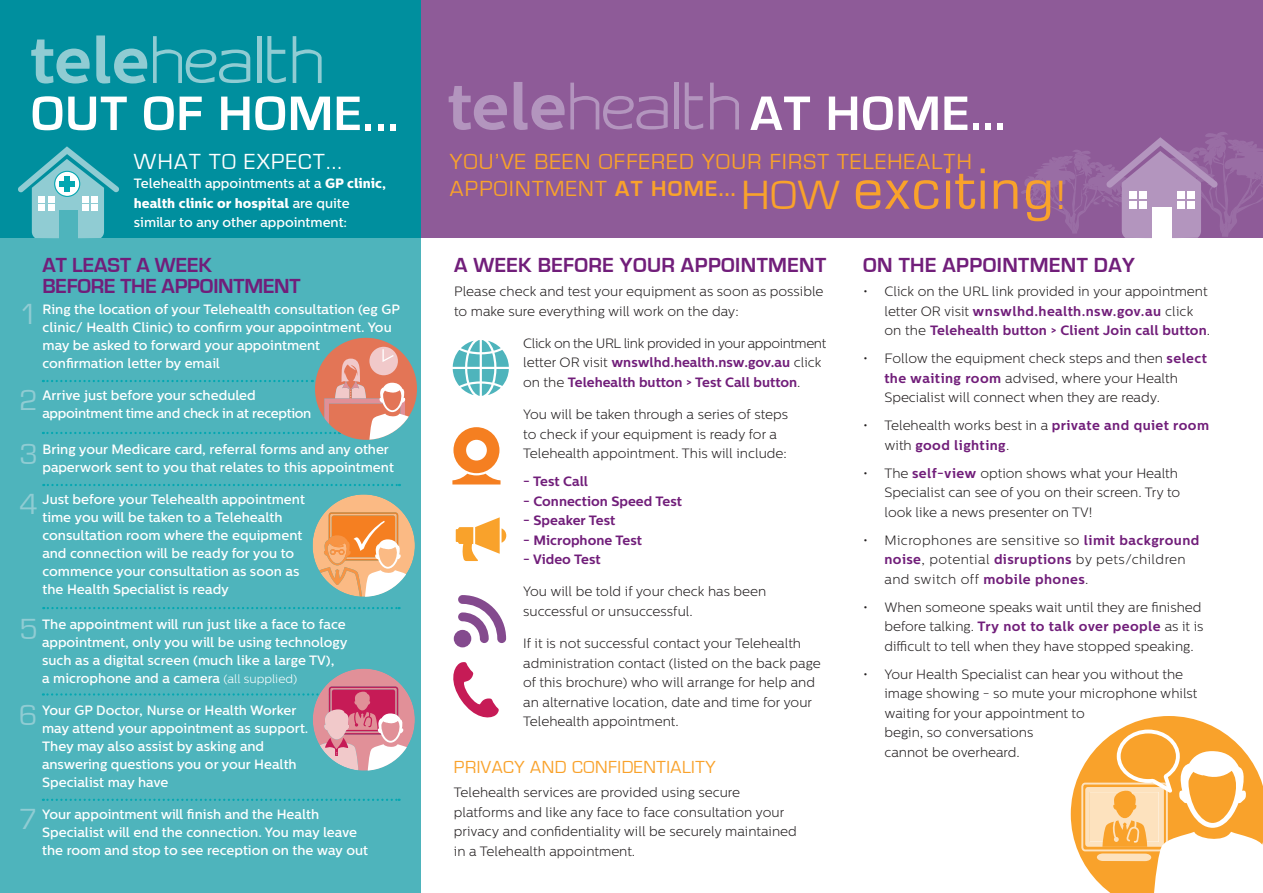
<style>
.page{position:relative;width:1263px;height:893px;background:#fff}
.page>*{position:absolute;margin:0;border:0;box-sizing:border-box;transform-origin:0 0}
.t1{font:60.3px "Eurostile";color:#f9a22b}
.t2{font:700 50.1px "Eurostile";color:#fff}
.t3{font:30px/53.8px "Eurostile";color:#90ccd3}
.t4{font:22.5px/27px "Eurostile";letter-spacing:.06em;color:#f9a22b}
.t5{font:22.5px "Eurostile";letter-spacing:.06em;color:#fff}
.t6{font:700 22.5px "Eurostile";color:#f9a22b}
.t7{font:700 21px "Eurostile";letter-spacing:.02em;color:#711e7a}
.t8{font:18px "Eurostile";letter-spacing:.03em;color:#f9a22b}
.t9{font:300 13.5px/19.5px "Centrale Sans";color:#231f20}
.t10{font:500 13.5px/18px "Centrale Sans";color:#fff}
.t11{font:300 13.5px/19.5px "Centrale Sans";letter-spacing:-.03em;color:#231f20}
.t12{font:300 13.5px/19.5px "Centrale Sans";letter-spacing:.03em;color:#231f20}
.t13{font:700 13.5px "Centrale Sans";color:#711e7a}
.t14{font:500 13.5px/18px "Centrale Sans";letter-spacing:-.02em;color:#fff}
.t15{font:700 13.5px/19.5px "Centrale Sans";letter-spacing:.03em;color:#711e7a}
.s1{font-weight:800}
.s2{font-weight:300;font-size:12px}
.s3{font-weight:700}
.s4{font-size:42.15px}
.s5{font-weight:700;color:#711e7a}
.s6{font-weight:300;color:#231f20}
</style>
<div class="page">
<div style="left:421px;top:0;width:842px;height:237px;background:#8e5b98"></div>
<svg style="left:1020px;top:132px;width:243px;height:106px"></svg>
<div style="left:1152px;top:207px;width:20px;height:33px;background:#fff"></div>
<div style="left:1129px;top:191px;width:7px;height:8px;background:#fff"></div>
<div style="left:1129px;top:201px;width:7px;height:7px;background:#fff"></div>
<div style="left:1139px;top:191px;width:8px;height:8px;background:#fff"></div>
<div style="left:1139px;top:201px;width:8px;height:7px;background:#fff"></div>
<div style="left:1177px;top:191px;width:7px;height:8px;background:#fff"></div>
<div style="left:1177px;top:201px;width:7px;height:7px;background:#fff"></div>
<div style="left:1187px;top:191px;width:7px;height:8px;background:#fff"></div>
<div style="left:1187px;top:201px;width:7px;height:7px;background:#fff"></div>
<div style="left:0;top:0;width:421px;height:893px;background:#4eb4bc"></div>
<div style="left:0;top:0;width:421px;height:237px;background:#008f9e"></div>
<svg style="left:43px;top:484px;width:357px;height:2px"></svg>
<svg style="left:43px;top:607px;width:357px;height:2px"></svg>
<svg style="left:43px;top:799px;width:357px;height:2px"></svg>
<svg style="left:43px;top:338px;width:374px;height:102px"></svg>
<svg style="left:313px;top:494px;width:102px;height:103px"></svg>
<svg style="left:43px;top:669px;width:372px;height:102px"></svg>
<svg style="left:452px;top:427px;width:48px;height:57px"></svg>
<div style="left:454px;top:630px;width:17px;height:17px;background:#844a8e;border-radius:50%"></div>
<svg style="left:458px;top:595px;width:48px;height:48px"></svg>
<svg style="left:453px;top:662px;width:46px;height:56px"></svg>
<svg style="left:453px;top:340px;width:56px;height:56px"></svg>
<svg style="left:456px;top:517px;width:50px;height:44px"></svg>
<svg style="left:1071px;top:716px;width:192px;height:177px"></svg>
<hr style="left:674px;top:82px;width:4px;height:47px;background:#b395be">
<svg style="left:685px;top:82px;width:18px;height:47px"></svg>
<svg style="left:710px;top:83px;width:29px;height:46px"></svg>
<svg style="left:449px;top:86px;width:58px;height:44px"></svg>
<svg style="left:514px;top:82px;width:154px;height:48px"></svg>
<svg style="left:18px;top:146px;width:101px;height:92px"></svg>
<div style="left:64px;top:176px;width:6px;height:15px;background:#03a7b1"></div>
<div style="left:60px;top:181px;width:15px;height:6px;background:#03a7b1"></div>
<svg style="left:153px;top:36px;width:97px;height:47px"></svg>
<hr style="left:257px;top:36px;width:4px;height:47px;background:#90ccd3">
<svg style="left:267px;top:36px;width:19px;height:47px"></svg>
<svg style="left:293px;top:36px;width:29px;height:47px"></svg>
<svg style="left:31px;top:40px;width:59px;height:44px"></svg>
<svg style="left:96px;top:35px;width:51px;height:49px"></svg>
<h2 class="t2" style="left:31px;top:86px;width:33px">OUT</h2>
<h2 class="t2" style="left:143px;top:86px;width:148px">OF HOME</h2>
<h2 class="t2" style="left:363px;top:86px;width:36px">...</h2>
<h3 class="t5" style="left:134px;top:149px;width:209px">WHAT TO EXPECT...</h3>
<p class="t10" style="left:134px;top:174px;width:254px;line-height:19.5px">Telehealth appointments at a <span class="s1">GP clinic, health clinic or hospital</span> are quite similar to any other appointment:</p>
<h3 class="t3" style="left:19px;top:288px;width:20px">1</h3>
<h3 class="t7" style="left:43px;top:254px;width:43px">AT LEAST</h3>
<h3 class="t7" style="left:136px;top:254px;width:53px">A WEEK</h3>
<h3 class="t7" style="left:43px;top:275px;width:49px">BEFORE</h3>
<h3 class="t7" style="left:120px;top:275px;width:55px">THE APPOINTMENT</h3>
<p class="t10" style="left:43px;top:300px;width:359px">Ring the location of your Telehealth consultation (eg GP clinic/ Health Clinic) to confirm your appointment. You may be asked to forward your appointment confirmation letter by email</p>
<h3 class="t3" style="left:19px;top:374px;width:20px">2<br>3</h3>
<h3 class="t3" style="left:19px;top:477px;width:20px">4</h3>
<p class="t14" style="left:43px;top:387px;width:270px">Arrive just before your scheduled appointment time and check in at reception</p>
<p class="t10" style="left:43px;top:441px;width:353px">Bring your Medicare card, referral forms and any other paperwork sent to you that relates to this appointment</p>
<p class="t10" style="left:43px;top:490px;width:264px">Just before your Telehealth appointment time you will be taken to a Telehealth consultation room where the equipment and connection will be ready for you to commence your consultation as soon as the Health Specialist is ready</p>
<p class="t10" style="left:42px;top:615px;width:307px">The appointment will run just like a face to face appointment, only you will be using technology such as a digital screen (much like a large TV),<br>a microphone and a camera <span class="s2">(all supplied)</span></p>
<p class="t10" style="left:42px;top:701px;width:268px">Your GP Doctor, Nurse or Health Worker may attend your appointment as support.<br>They may also assist by asking and answering questions you or your Health Specialist may have</p>
<p class="t10" style="left:42px;top:805px;width:327px">Your appointment will finish and the Health<br>Specialist will end the connection. You may leave the room and stop to see reception on the way out</p>
<h3 class="t3" style="left:19px;top:603px;width:20px">5</h3>
<h3 class="t3" style="left:19px;top:688px;width:20px">6</h3>
<h3 class="t3" style="left:19px;top:793px;width:20px">7</h3>
<h2 class="t2" style="left:750px;top:86px;width:148px">AT HOME</h2>
<h2 class="t2" style="left:971px;top:86px;width:36px">...</h2>
<h3 class="t4" style="left:450px;top:148px;width:524px">YOU’VE BEEN OFFERED YOUR FIRST TELEHEALTH<br>APPOINTMENT <span class="s3">AT HOME</span></h3>
<h3 class="t6" style="left:719px;top:176px;width:19px">...</h3>
<h1 class="t1" style="left:741px;top:156px;width:326px"><span class="s4">HOW</span> EXCITING<span class="s4">!</span></h1>
<h3 class="t7" style="left:454px;top:254px;width:374px">A WEEK BEFORE YOUR APPOINTMENT</h3>
<p class="t9" style="left:454px;top:282px;width:371px">Please check and test your equipment as soon as possible to make sure everything will work on the day:</p>
<p class="t11" style="left:523px;top:334px;width:304px">Click on the URL link provided in your appointment letter OR visit <span class="s5">wnswlhd.health.nsw.gov.au</span> click on the <span class="s5">Telehealth button &gt; Test Call button</span>.</p>
<p class="t9" style="left:523px;top:405px;width:266px">You will be taken through a series of steps to check if your equipment is ready for a<br>Telehealth appointment. This will include:</p>
<p class="t13" style="left:523px;top:473px;width:66px">- Test Call</p>
<p class="t13" style="left:523px;top:493px;width:160px">- Connection Speed Test</p>
<p class="t13" style="left:523px;top:512px;width:94px">- Speaker Test</p>
<p class="t13" style="left:523px;top:532px;width:120px">- Microphone Test</p>
<p class="t13" style="left:523px;top:551px;width:79px">- Video Test</p>
<p class="t9" style="left:523px;top:582px;width:245px">You will be told if your check has been successful or unsuccessful.</p>
<p class="t9" style="left:523px;top:634px;width:299px">If it is not successful contact your Telehealth administration contact (listed on the back page of this brochure) who will arrange for help and an alternative location, date and time for your Telehealth appointment.</p>
<h3 class="t8" style="left:454px;top:758px;width:263px">PRIVACY AN D CON FIDENTIALITY</h3>
<p class="t9" style="left:454px;top:783px;width:345px">Telehealth services are provided using secure platforms and like any face to face consultation your privacy and confidentiality will be securely maintained in a Telehealth appointment.</p>
<h3 class="t7" style="left:863px;top:254px;width:273px">ON THE APPOINTMENT DAY</h3>
<p class="t9" style="left:884px;top:282px;width:327px;text-indent:-21px">• Click on the URL link provided in your appointment letter OR visit <span class="s5">wnswlhd.health.nsw.gov.au</span> click on the <span class="s5">Telehealth button &gt; Client Join call button</span>.</p>
<p class="t9" style="left:884px;top:349px;width:324px;text-indent:-21px">• Follow the equipment check steps and then <span class="s5">select the waiting room</span> advised, where your Health<br>Specialist will connect when they are ready.</p>
<p class="t15" style="left:884px;top:416px;width:326px;text-indent:-21px"><span class="s6">• Telehealth works best in a</span> private and quiet room <span class="s6">with</span> good lighting<span class="s6">.</span></p>
<p class="t9" style="left:884px;top:463px;width:297px;text-indent:-21px">• The <span class="s5">self-view</span> option shows what your Health<br>Specialist can see of you on their screen. Try to look like a news presenter on TV!</p>
<p class="t12" style="left:884px;top:530px;width:316px;text-indent:-21px">• Microphones are sensitive so <span class="s5">limit background noise</span>, potential <span class="s5">disruptions</span> by pets/children and switch off <span class="s5">mobile phones</span>.</p>
<p class="t9" style="left:884px;top:597px;width:321px;text-indent:-21px">• When someone speaks wait until they are finished before talking. <span class="s5">Try not to talk over people</span> as it is difficult to tell when they have stopped speaking.</p>
<p class="t9" style="left:884px;top:664px;width:315px;text-indent:-21px">• Your Health Specialist can hear you without the image showing - so mute your microphone whilst waiting for your appointment to<br>begin, so conversations<br>cannot be overheard.</p>
</div>
